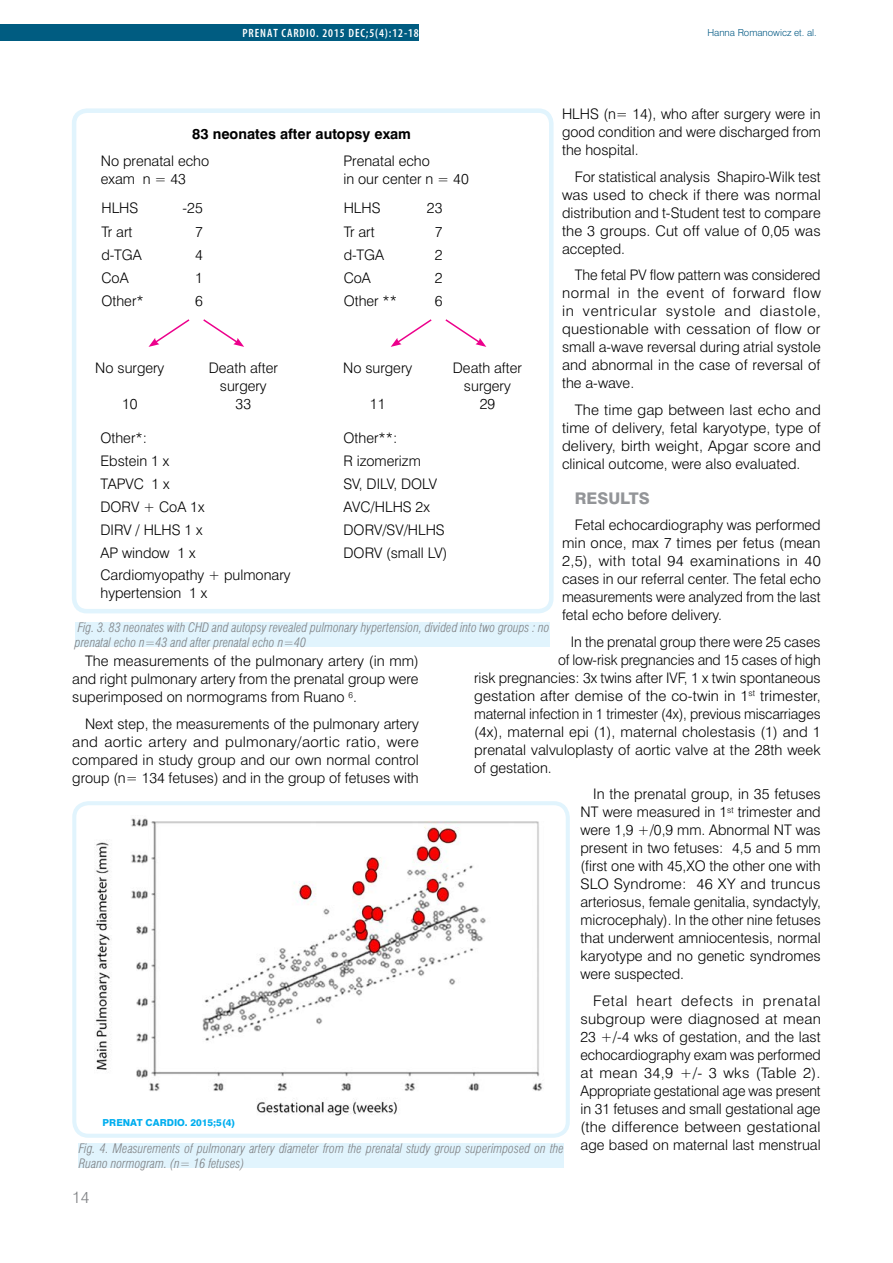
<style>
.page{position:relative;width:893px;height:1263px;background:#fff}
.page>*{position:absolute;margin:0;border:0;box-sizing:border-box;transform-origin:0 0}
.t1{font:15px "Swis 721 Hv PL";color:#939598}
.t2{font:15px "Swis 721 Lt PL";color:#808285}
.t3{font:13.5px/18px "Swis 721 Lt PL";color:#000;text-align:justify}
.t4{font:13.5px/18px "Swis 721 Lt PL";color:#000;text-align:justify;scale:1.04 1}
.t5{font:700 13.5px "Swis 721 PL";color:#000}
.t6{font:italic 12px/14.4px "Swis 721 Lt Cn PL";color:#808285}
.t7{font:600 condensed 12px "Myriad Pro";letter-spacing:.075em;color:#fff}
.t8{font:9px "Swis 721 Hv PL";color:#00aeef}
.t9{font:9px "Swis 721 Lt PL";color:#005883}
</style>
<div class="page">
<div style="left:72px;top:108px;width:482px;height:505px;border:4px solid #e1f4fd;border-radius:13px"></div>
<div style="left:75px;top:623px;width:474px;height:24px;background:#e1f4fd"></div>
<svg style="left:148px;top:319px;width:42px;height:28px"></svg>
<svg style="left:391px;top:319px;width:41px;height:28px"></svg>
<svg style="left:203px;top:319px;width:41px;height:28px"></svg>
<svg style="left:445px;top:319px;width:41px;height:28px"></svg>
<img style="left:77px;top:806px;width:488px;height:327px">
<div style="left:72px;top:801px;width:498px;height:337px;border:4px solid #e1f4fd;border-radius:14px"></div>
<div style="left:79px;top:1144px;width:485px;height:24px;background:#e1f4fd"></div>
<div style="left:0;top:24px;width:419px;height:17px;background:#005c81"></div>
<p class="t7" style="left:243px;top:26px;width:178px">PRENAT CARDIO. 2015 DEC;5(4):12-18</p>
<p class="t9" style="left:707px;top:27px;width:111px">Hanna Romanowicz et. al.</p>
<p class="t3" style="left:562px;top:105px;width:260px">HLHS (n= 14), who after surgery were in good condition and were discharged from the hospital.</p>
<p class="t3" style="left:562px;top:167px;width:260px;text-indent:13px">For statistical analysis Shapiro-Wilk test was used to check if there was normal distribution and t-Student test to compare the 3 groups. Cut off value of 0,05 was accepted.</p>
<p class="t3" style="left:562px;top:266px;width:260px;text-indent:13px">The fetal PV flow pattern was considered normal in the event of forward flow in ventricular systole and diastole, questionable with cessation of flow or small a-wave reversal during atrial systole and abnormal in the case of reversal of the a-wave.</p>
<p class="t4" style="left:562px;top:400px;width:250px;text-indent:13px">The time gap between last echo and time of delivery, fetal karyotype, type of delivery, birth weight, Apgar score and clinical outcome, were also evaluated.</p>
<p class="t1" style="left:575px;top:488px;width:76px">RESULTS</p>
<p class="t3" style="left:562px;top:516px;width:260px;text-indent:13px">Fetal echocardiography was performed min once, max 7 times per fetus (mean 2,5), with total 94 examinations in 40 cases in our referral center. The fetal echo measurements were analyzed from the last fetal echo before delivery.</p>
<p class="t3" style="left:571px;top:633px;width:251px">In the prenatal group there were 25 cases</p>
<p class="t3" style="left:558px;top:651px;width:264px">of low-risk pregnancies and 15 cases of high</p>
<p class="t3" style="left:474px;top:669px;width:348px">risk pregnancies: 3x twins after IVF, 1 x twin spontaneous</p>
<p class="t4" style="left:474px;top:687px;width:335px">gestation after demise of the co-twin in 1<sup>st</sup> trimester,</p>
<p class="t3" style="left:474px;top:705px;width:348px">maternal infection in 1 trimester (4x), previous miscarriages</p>
<p class="t3" style="left:474px;top:723px;width:348px">(4x), maternal epi (1), maternal cholestasis (1) and 1</p>
<p class="t3" style="left:474px;top:741px;width:348px">prenatal valvuloplasty of aortic valve at the 28th week</p>
<p class="t3" style="left:474px;top:759px;width:79px">of gestation.</p>
<p class="t3" style="left:580px;top:785px;width:242px;text-indent:13px">In the prenatal group, in 35 fetuses NT were measured in 1<sup>st</sup> trimester and were 1,9 +/0,9 mm. Abnormal NT was present in two fetuses: 4,5 and 5 mm (first one with 45,XO the other one with SLO Syndrome: 46 XY and truncus arteriosus, female genitalia, syndactyly, microcephaly). In the other nine fetuses that underwent amniocentesis, normal karyotype and no genetic syndromes were suspected.</p>
<p class="t4" style="left:580px;top:992px;width:233px;text-indent:13px">Fetal heart defects in prenatal subgroup were diagnosed at mean 23 +/-4 wks of gestation, and the last echocardiography exam was performed at mean 34,9 +/- 3 wks (Table 2).<br>Appropriate gestational age was present in 31 fetuses and small gestational age (the difference between gestational age based on maternal last menstrual</p>
<p class="t5" style="left:192px;top:125px;width:220px">83 neonates after autopsy exam</p>
<p class="t3" style="left:101px;top:152px;width:110px">No prenatal echo exam n = 43</p>
<p class="t3" style="left:343px;top:152px;width:127px">Prenatal echo<br>in our center n = 40</p>
<p class="t3" style="left:101px;top:199px;width:38px">HLHS</p>
<p class="t3" style="left:182px;top:199px;width:22px">-25</p>
<p class="t3" style="left:344px;top:199px;width:38px">HLHS</p>
<p class="t3" style="left:427px;top:199px;width:17px">23</p>
<p class="t3" style="left:101px;top:223px;width:32px">Tr art</p>
<p class="t3" style="left:195px;top:223px;width:9px">7</p>
<p class="t3" style="left:344px;top:223px;width:32px">Tr art</p>
<p class="t3" style="left:435px;top:223px;width:9px">7</p>
<p class="t3" style="left:101px;top:246px;width:42px">d-TGA</p>
<p class="t3" style="left:195px;top:246px;width:9px">4</p>
<p class="t3" style="left:344px;top:246px;width:42px">d-TGA</p>
<p class="t3" style="left:435px;top:246px;width:9px">2</p>
<p class="t3" style="left:101px;top:269px;width:29px">CoA</p>
<p class="t3" style="left:195px;top:269px;width:9px">1</p>
<p class="t3" style="left:344px;top:269px;width:29px">CoA</p>
<p class="t3" style="left:435px;top:269px;width:9px">2</p>
<p class="t3" style="left:101px;top:291px;width:44px">Other*</p>
<p class="t3" style="left:195px;top:291px;width:9px">6</p>
<p class="t3" style="left:344px;top:291px;width:55px">Other **</p>
<p class="t3" style="left:435px;top:291px;width:9px">6</p>
<p class="t3" style="left:209px;top:359px;width:71px;text-align:center">Death after surgery<br>33</p>
<p class="t3" style="left:453px;top:359px;width:71px;text-align:center">Death after surgery<br>29</p>
<p class="t3" style="left:95px;top:359px;width:71px">No surgery</p>
<p class="t3" style="left:122px;top:395px;width:17px">10</p>
<p class="t3" style="left:343px;top:359px;width:71px">No surgery</p>
<p class="t3" style="left:370px;top:395px;width:17px">11</p>
<p class="t3" style="left:100px;top:429px;width:48px">Other*:</p>
<p class="t3" style="left:343px;top:429px;width:55px">Other**:</p>
<p class="t3" style="left:100px;top:452px;width:70px">Ebstein 1 x</p>
<p class="t3" style="left:343px;top:452px;width:79px">R izomerizm</p>
<p class="t3" style="left:100px;top:475px;width:71px">TAPVC 1 x</p>
<p class="t3" style="left:343px;top:475px;width:95px">SV, DILV, DOLV</p>
<p class="t3" style="left:100px;top:498px;width:106px">DORV + CoA 1x</p>
<p class="t3" style="left:343px;top:498px;width:88px">AVC/HLHS 2x</p>
<p class="t3" style="left:100px;top:520px;width:104px">DIRV / HLHS 1 x</p>
<p class="t3" style="left:343px;top:520px;width:103px">DORV/SV/HLHS</p>
<p class="t3" style="left:100px;top:543px;width:97px">AP window 1 x</p>
<p class="t3" style="left:343px;top:543px;width:105px">DORV (small LV)</p>
<p class="t3" style="left:100px;top:566px;width:192px">Cardiomyopathy + pulmonary hypertension 1 x</p>
<p class="t6" style="left:75px;top:620px;width:476px">Fig. 3. 83 neonates with CHD and autopsy revealed pulmonary hypertension, divided into two groups : no prenatal echo n=43 and after prenatal echo n=40</p>
<p class="t3" style="left:72px;top:652px;width:348px;text-indent:13px">The measurements of the pulmonary artery (in mm) and right pulmonary artery from the prenatal group were superimposed on normograms from Ruano <sup>6</sup>.</p>
<p class="t3" style="left:72px;top:714px;width:348px;text-indent:13px">Next step, the measurements of the pulmonary artery and aortic artery and pulmonary/aortic ratio, were compared in study group and our own normal control group (n= 134 fetuses) and in the group of fetuses with</p>
<p class="t8" style="left:103px;top:1116px;width:15px">PRENAT</p>
<p class="t8" style="left:146px;top:1116px;width:15px">CARDIO</p>
<p class="t8" style="left:185px;top:1116px;width:52px">. 2015;5(4)</p>
<p class="t6" style="left:79px;top:1141px;width:487px">Fig. 4. Measurements of pulmonary artery diameter from the prenatal study group superimposed on the<br>Ruano normogram. (n= 16 fetuses)</p>
<p class="t2" style="left:72px;top:1187px;width:19px">14</p>
</div>
